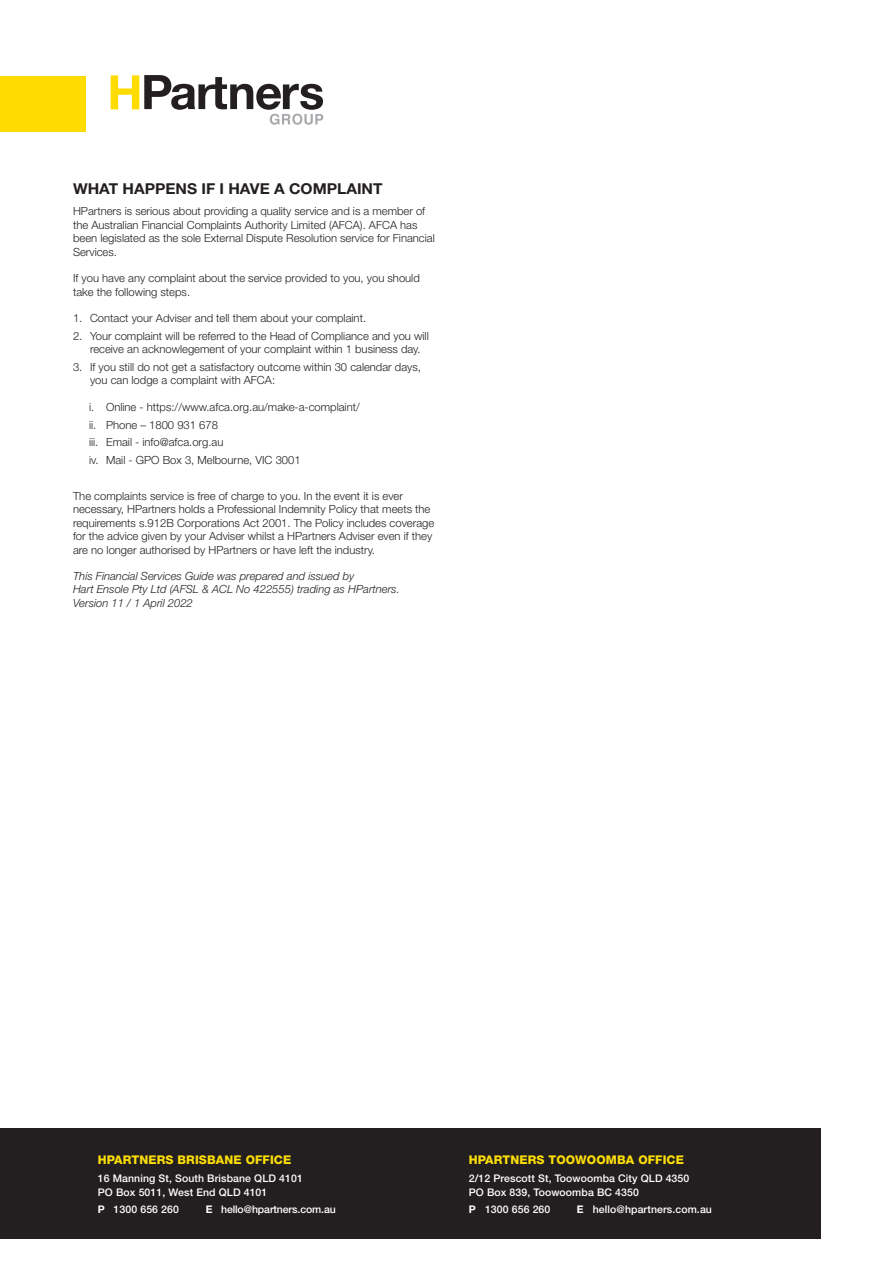
<style>
.page{position:relative;width:893px;height:1263px;background:#fff}
.page>*{position:absolute;margin:0;border:0;box-sizing:border-box;transform-origin:0 0}
.HEADING_1{font:700 15px "Helvetica Neue";color:#231f20;scale:1.04 1}
.t1{font:800 12px "Helvetica Neue LT Std";letter-spacing:.01em;color:#fbdd07}
.BODY_COPY{font:300 11.25px/13.5px "Helvetica Neue";color:#231f20}
.BULLETS_LAST{font:300 11.25px/13.5px "Helvetica Neue";color:#231f20}
.BULLETS{font:300 11.25px/13.5px "Helvetica Neue";color:#231f20}
.BODY_COPY-2{font:italic 300 11.25px/13.5px "Helvetica Neue";color:#231f20}
.t2{font:500 10.5px/13.5px "Helvetica Neue LT Std";letter-spacing:.01em;color:#fff}
.t3{font:500 10.5px "Helvetica Neue LT Std";letter-spacing:-.01em;color:#fff}
.s1{font-size:10.95px}
.s2{font-family:"Helvetica Neue";font-weight:700}
.s3{font-weight:700}
</style>
<div class="page">
<div style="left:0;top:76px;width:85px;height:56px;background:#ffdc01"></div>
<svg style="left:111px;top:75px;width:212px;height:50px"></svg>
<div style="left:0;top:1128px;width:821px;height:110px;background:#231f20"></div>
<p class="HEADING_1" style="left:73px;top:179px;width:299px">WHAT HAPPENS IF I HAVE A COMPLAINT</p>
<p class="BODY_COPY" style="left:73px;top:204px;width:363px">HPartners is serious about providing a quality service and is a member of the Australian Financial Complaints Authority Limited (AFCA). AFCA has been legislated as the sole External Dispute Resolution service for Financial Services.</p>
<p class="BODY_COPY" style="left:73px;top:271px;width:348px">If you have any complaint about the service provided to you, you should take the following steps.</p>
<p class="BULLETS" style="left:73px;top:311px;width:295px">1. Contact your <span class="s1">Adviser</span> and tell them about your complaint.</p>
<p class="BULLETS" style="left:90px;top:329px;width:340px;text-indent:-17px">2. Your complaint will be referred to the Head of Compliance and you will receive an acknowlegement of your complaint within 1 business day.</p>
<p class="BULLETS_LAST" style="left:90px;top:360px;width:332px;text-indent:-17px">3. If you still do not get a satisfactory outcome within 30 calendar days, you can lodge a complaint with AFCA:</p>
<p class="BULLETS_LAST" style="left:89px;top:400px;width:272px">i. Online - https://www.afca.org.au/make-a-complaint/</p>
<p class="BULLETS_LAST" style="left:89px;top:417px;width:130px">ii. Phone – 1800 931 678</p>
<p class="BULLETS_LAST" style="left:89px;top:435px;width:136px">iii. Email - info@afca.org.au</p>
<p class="BULLETS_LAST" style="left:89px;top:453px;width:213px">iv. Mail - GPO Box 3, Melbourne, VIC 3001</p>
<p class="BODY_COPY" style="left:73px;top:488px;width:363px">The complaints service is free of charge to you. In the event it is ever necessary, HPartners holds a Professional Indemnity Policy that meets the requirements s.912B Corporations Act 2001. The Policy includes coverage for the advice given by your Adviser whilst a HPartners Adviser even if they are no longer authorised by HPartners or have left the industry.</p>
<p class="BODY_COPY-2" style="left:73px;top:569px;width:328px">This Financial Services Guide was prepared and issued by<br>Hart Ensole Pty Ltd (AFSL &amp; ACL No 422555) trading as HPartners.<br>Version 11 / 1 April 2022</p>
<p class="t1" style="left:98px;top:1153px;width:195px">HPARTNERS BRISBANE OFFICE</p>
<p class="t2" style="left:98px;top:1171px;width:207px">16 Manning St, South Brisbane QLD 4101<br>PO Box 5011, West End QLD 4101</p>
<p class="t2" style="left:98px;top:1203px;width:83px"><span class="s2">P</span> 1300 656 260</p>
<p class="t3" style="left:206px;top:1203px;width:131px"><span class="s2">E</span> hello@hpartners.com.au</p>
<p class="t1" style="left:469px;top:1153px;width:217px">HPARTNERS TOOWOOMBA OFFICE</p>
<p class="t2" style="left:469px;top:1171px;width:222px">2/12 Prescott St, Toowoomba City QLD 4350<br>PO Box 839, Toowoomba BC 4350</p>
<p class="t2" style="left:469px;top:1203px;width:83px"><span class="s3">P</span> 1300 656 260</p>
<p class="t2" style="left:577px;top:1203px;width:137px"><span class="s3">E</span> hello@hpartners.com.au</p>
</div>
